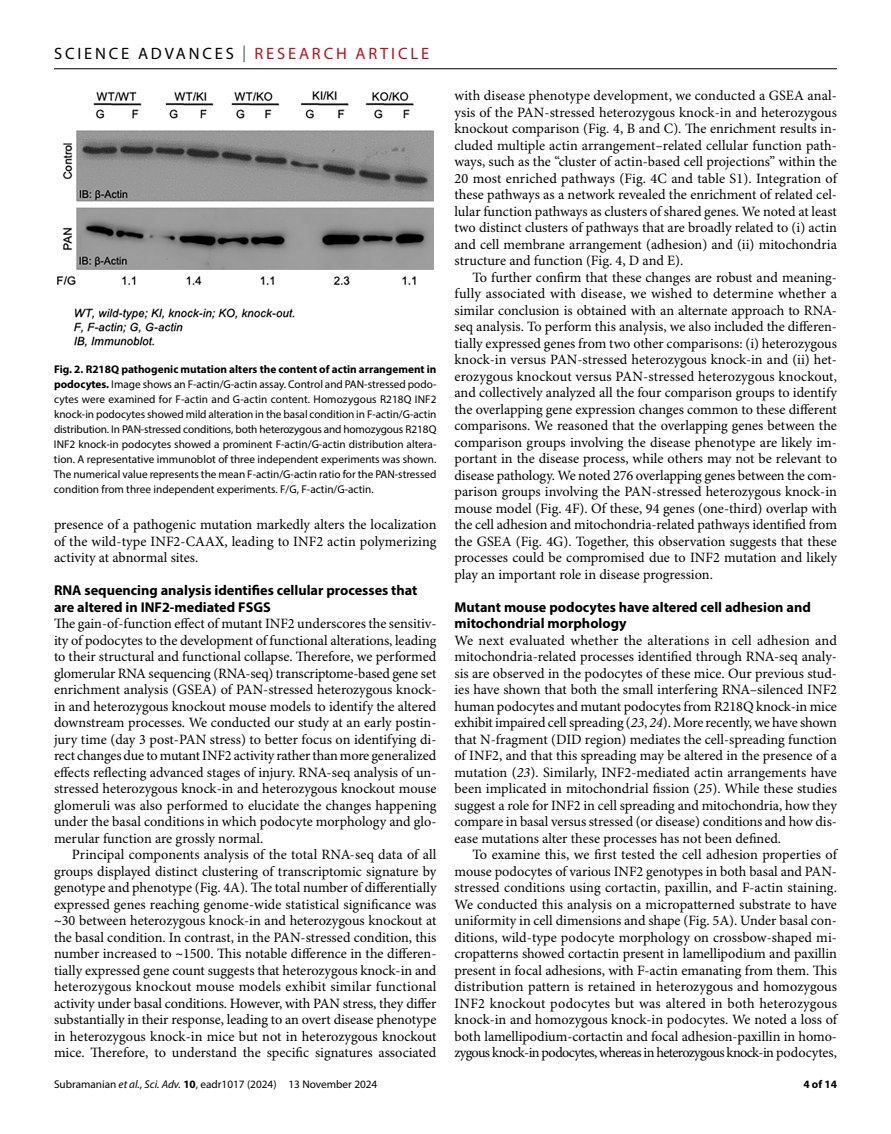
<style>
.page{position:relative;width:891px;height:1134px;background:#fff}
.page>*{position:absolute;margin:0;border:0;box-sizing:border-box;transform-origin:0 0}
.t1{font:16.5px "Myriad Pro";letter-spacing:.17em;color:#000}
.t2{font:14.25px/16.5px "Minion Pro";letter-spacing:-.005em;color:#000;text-align:justify}
.t3{font:700 14.25px/16.5px "Myriad Pro";color:#000}
.t4{font:11.25px/15px "Myriad Pro";color:#000;text-align:justify}
.t5{font:700 11.25px "Myriad Pro";color:#000}
.s1{font-weight:300}
.s2{color:#b5121b}
.s3{font-weight:700}
.s4{font-family:"STIX"}
.s5{font-style:italic}
</style>
<div class="page">
<hr style="left:54px;top:68px;width:783px;height:1px;background:#000">
<img style="left:57px;top:91px;width:377px;height:256px">
<p class="t1" style="left:54px;top:44px;width:376px">Scien ce Advan ces <span class="s1">|</span> <span class="s2">Resear ch Ar ticle</span></p>
<p class="t4" style="left:54px;top:361px;width:384px"><span class="s3">Fig. 2. R218Q pathogenic mutation alters the content of actin arrangement in podocytes.</span> I mage shows an F-actin/G-actin assay. Control and PAN-stressed podo&shy;cytes were examined for F-actin and G-actin content. Homozygous R218Q INF2 knock-in podocytes showed mild alteration in the basal condition in F-actin/G-actin distribution. I n PAN-stressed conditions, both heterozygous and homozygous R218Q INF2 knock-in podocytes showed a prominent F-actin/G-actin distribution altera&shy;tion. A representative immunoblot of three independent experiments was shown.<br>The numerical value represents the mean F-actin/G-actin ratio for the PAN-stressed condition from three independent experiments. F/G, F-actin/G-actin.</p>
<p class="t2" style="left:54px;top:517px;width:384px">presence of a pathogenic mutation markedly alters the localization of the wild-type INF2-CAAX, leading to INF2 actin polymerizing activity at abnormal sites.</p>
<p class="t3" style="left:54px;top:582px;width:365px">RNA sequencing analysis identifies cellular processes that are altered in INF2-mediated FSGS</p>
<p class="t2" style="left:54px;top:616px;width:384px">The gain-of-function effect of mutant INF2 underscores the sensitiv&shy;ity of podocytes to the development of functional alterations, leading to their structural and functional collapse. Therefore, we performed glomerular RNA sequencing (RNA-seq) transcriptome-based gene set enrichment analysis (GSEA) of PAN-stressed heterozygous knock&shy;in and heterozygous knockout mouse models to identify the altered downstream processes. We conducted our study at an early postin&shy;jury time (day 3 post-PAN stress) to better focus on identifying di&shy;rect changes due to mutant INF2 activity rather than more generalized effects reflecting advanced stages of injury. RNA-seq analysis of un&shy;stressed heterozygous knock-in and heterozygous knockout mouse glomeruli was also performed to elucidate the changes happening under the basal conditions in which podocyte morphology and glo&shy;merular function are grossly normal.</p>
<p class="t2" style="left:54px;top:847px;width:384px;text-indent:18px">Principal components analysis of the total RNA-seq data of all groups displayed distinct clustering of transcriptomic signature by genotype and phenotype (Fig. 4A). The total number of differentially expressed genes reaching genome-wide statistical significance was <span class="s4">~</span>30 between heterozygous knock-in and heterozygous knockout at the basal condition. In contrast, in the PAN-stressed condition, this number increased to <span class="s4">~</span>1500. This notable difference in the differen&shy;tially expressed gene count suggests that heterozygous knock-in and heterozygous knockout mouse models exhibit similar functional activity under basal conditions. However, with PAN stress, they differ substantially in their response, leading to an overt disease phenotype in heterozygous knock-in mice but not in heterozygous knockout mice. Therefore, to understand the specific signatures associated</p>
<p class="t4" style="left:54px;top:1076px;width:325px">Subramanian <span class="s5">et al.</span>, <span class="s5">Sci. Adv.</span> <span class="s3">10</span>, eadr1017 (2024) 13 November 2024</p>
<p class="t2" style="left:454px;top:88px;width:384px">with disease phenotype development, we conducted a GSEA anal&shy;ysis of the PAN-stressed heterozygous knock-in and heterozygous knockout comparison (Fig. 4, B and C). The enrichment results in&shy;cluded multiple actin arrangement–related cellular function path&shy;ways, such as the “cluster of actin-based cell projections” within the 20 most enriched pathways (Fig. 4C and table S1). Integration of these pathways as a network revealed the enrichment of related cel&shy;lular function pathways as clusters of shared genes. We noted at least two distinct clusters of pathways that are broadly related to (i) actin and cell membrane arrangement (adhesion) and (ii) mitochondria structure and function (Fig. 4, D and E).</p>
<p class="t2" style="left:455px;top:270px;width:384px;text-indent:18px">To further confirm that these changes are robust and meaning&shy;fully associated with disease, we wished to determine whether a similar conclusion is obtained with an alternate approach to RNA&shy;seq analysis. To perform this analysis, we also included the differen&shy;tially expressed genes from two other comparisons: (i) heterozygous knock-in versus PAN-stressed heterozygous knock-in and (ii) het&shy;erozygous knockout versus PAN-stressed heterozygous knockout, and collectively analyzed all the four comparison groups to identify the overlapping gene expression changes common to these different comparisons. We reasoned that the overlapping genes between the comparison groups involving the disease phenotype are likely im&shy;portant in the disease process, while others may not be relevant to disease pathology. We noted 276 overlapping genes between the com&shy;parison groups involving the PAN-stressed heterozygous knock-in mouse model (Fig. 4F). Of these, 94 genes (one-third) overlap with the cell adhesion and mitochondria-related pathways identified from the GSEA (Fig. 4G). Together, this observation suggests that these processes could be compromised due to INF2 mutation and likely play an important role in disease progression.</p>
<p class="t3" style="left:455px;top:598px;width:358px">Mutant mouse podocytes have altered cell adhesion and mitochondrial morphology</p>
<p class="t2" style="left:454px;top:633px;width:384px">We next evaluated whether the alterations in cell adhesion and mitochondria-related processes identified through RNA-seq analy&shy;sis are observed in the podocytes of these mice. Our previous stud&shy;ies have shown that both the small interfering RNA–silenced INF2 human podocytes and mutant podocytes from R218Q knock-in mice exhibit impaired cell spreading (<span class="s5">23</span>, <span class="s5">24</span>). More recently, we have shown that N-fragment (DID region) mediates the cell-spreading function of INF2, and that this spreading may be altered in the presence of a mutation (<span class="s5">23</span>). Similarly, INF2-mediated actin arrangements have been implicated in mitochondrial fission (<span class="s5">25</span>). While these studies suggest a role for INF2 in cell spreading and mitochondria, how they compare in basal versus stressed (or disease) conditions and how dis&shy;ease mutations alter these processes has not been defined.</p>
<p class="t2" style="left:454px;top:847px;width:384px;text-indent:18px">To examine this, we first tested the cell adhesion properties of mouse podocytes of various INF2 genotypes in both basal and PAN&shy;stressed conditions using cortactin, paxillin, and F-actin staining.<br>We conducted this analysis on a micropatterned substrate to have uniformity in cell dimensions and shape (Fig. 5A). Under basal con&shy;ditions, wild-type podocyte morphology on crossbow-shaped mi&shy;cropatterns showed cortactin present in lamellipodium and paxillin present in focal adhesions, with F-actin emanating from them. This distribution pattern is retained in heterozygous and homozygous INF2 knockout podocytes but was altered in both heterozygous knock-in and homozygous knock-in podocytes. We noted a loss of both lamellipodium-cortactin and focal adhesion-paxillin in homo&shy;zygous knock-in podocytes, whereas in heterozygous knock-in podocytes,</p>
<p class="t5" style="left:803px;top:1076px;width:35px">4 of 14</p>
</div>
